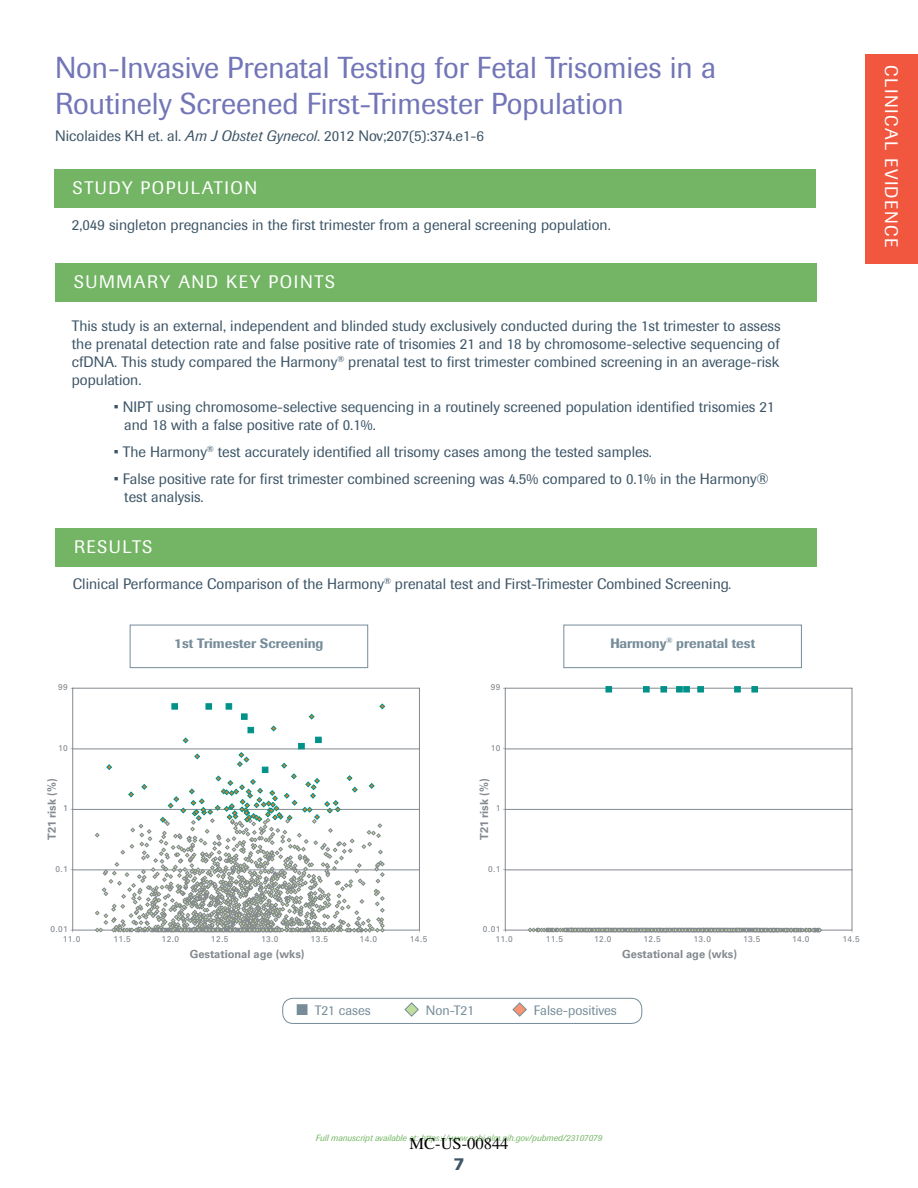
<style>
.page{position:relative;width:918px;height:1188px;background:#fff}
.page>*{position:absolute;margin:0;border:0;box-sizing:border-box;transform-origin:0 0}
.t1{font:30px/36px "Imago";color:#7275b7}
.t2{font:18px "Imago";letter-spacing:.09em;color:#fff}
.t3{font:500 18px "Imago";color:#3d5567}
.t4{font:16.5px "Free Serif";color:#000}
.t5{font:15px/18px "Imago";color:#3d5567}
.t6{font:500 13.5px "Imago";color:#768d99}
.t7{font:13.5px "Imago";color:#768d99}
.t8{font:700 11.1px "Univers";letter-spacing:-.005em;color:#83898f}
.t9{font:italic 9px "Imago";color:#73b564}
.t10{font:8.4px "Univers";letter-spacing:.045em;color:#83898f}
.t11{font:8.4px "Univers";color:#72808a}
.s1{font-style:italic}
</style>
<div class="page">
<div style="left:865px;top:54px;width:53px;height:210px;background:#f1563f"></div>
<div style="left:54px;top:169px;width:761px;height:39px;background:#73b564"></div>
<div style="left:55px;top:263px;width:761px;height:39px;background:#73b564"></div>
<div style="left:55px;top:528px;width:761px;height:38px;background:#73b564"></div>
<div style="left:72px;top:688px;width:348px;height:242px;border:1px solid #83898f"></div>
<div style="left:73px;top:869px;width:347px;height:1px;border:1px solid #83898f"></div>
<div style="left:73px;top:809px;width:347px;height:1px;border:1px solid #83898f"></div>
<div style="left:73px;top:748px;width:347px;height:1px;border:1px solid #83898f"></div>
<svg style="left:309px;top:714px;width:5px;height:5px"></svg>
<svg style="left:380px;top:704px;width:5px;height:5px"></svg>
<svg style="left:206px;top:704px;width:6px;height:5px"></svg>
<svg style="left:172px;top:704px;width:6px;height:5px"></svg>
<svg style="left:226px;top:704px;width:6px;height:5px"></svg>
<svg style="left:241px;top:714px;width:6px;height:5px"></svg>
<svg style="left:95px;top:726px;width:289px;height:206px"></svg>
<div style="left:505px;top:869px;width:347px;height:1px;border:1px solid #83898f"></div>
<div style="left:505px;top:809px;width:347px;height:1px;border:1px solid #83898f"></div>
<div style="left:505px;top:748px;width:347px;height:1px;border:1px solid #83898f"></div>
<svg style="left:528px;top:928px;width:294px;height:4px"></svg>
<svg style="left:606px;top:687px;width:6px;height:5px"></svg>
<svg style="left:643px;top:687px;width:6px;height:5px"></svg>
<svg style="left:661px;top:687px;width:6px;height:5px"></svg>
<svg style="left:677px;top:687px;width:12px;height:5px"></svg>
<svg style="left:698px;top:687px;width:6px;height:5px"></svg>
<svg style="left:735px;top:687px;width:5px;height:5px"></svg>
<svg style="left:752px;top:687px;width:6px;height:5px"></svg>
<div style="left:130px;top:625px;width:238px;height:43px;border:1px solid #768d99"></div>
<div style="left:563px;top:625px;width:239px;height:43px;border:1px solid #768d99"></div>
<div style="left:297px;top:1004px;width:11px;height:11px;background:#768d99"></div>
<svg style="left:404px;top:1002px;width:15px;height:15px"></svg>
<svg style="left:512px;top:1002px;width:15px;height:15px"></svg>
<div style="left:282px;top:998px;width:360px;height:26px;border:1px solid #768d99;border-radius:11px"></div>
<h1 class="t1" style="left:55px;top:49px;width:662px">Non-Invasive Prenatal Testing for Fetal Trisomies in a<br>Routinely Screened First-Trimester Population</h1>
<p class="t5" style="left:55px;top:127px;width:430px">Nicolaides KH et. al. <span class="s1">Am J Obstet Gynecol</span>. 2012 Nov;207(5):374.e1-6</p>
<p class="t2" style="left:73px;top:176px;width:186px">STUDY POPULATION</p>
<p class="t5" style="left:72px;top:216px;width:540px">2,049 singleton pregnancies in the first trimester from a general screening population.</p>
<p class="t2" style="left:74px;top:270px;width:262px">SUMMARY AND KEY POINTS</p>
<p class="t5" style="left:72px;top:316px;width:710px;text-align:justify">This study is an external, independent and blinded study exclusively conducted during the 1st trimester to assess the prenatal detection rate and false positive rate of trisomies 21 and 18 by chromosome-selective sequencing of cfDNA. This study compared the Harmony<sup>®</sup> prenatal test to first trimester combined screening in an average-risk population.</p>
<p class="t5" style="left:124px;top:397px;width:652px;text-indent:-10px">• NIPT using chromosome-selective sequencing in a routinely screened population identified trisomies 21 and 18 with a false positive rate of 0.1%.</p>
<p class="t5" style="left:114px;top:442px;width:540px">• The Harmony<sup>®</sup> test accurately identified all trisomy cases among the tested samples.</p>
<p class="t5" style="left:124px;top:469px;width:646px;text-indent:-10px">• False positive rate for first trimester combined screening was 4.5% compared to 0.1% in the Harmony® test analysis.</p>
<p class="t2" style="left:74px;top:535px;width:80px">RESULTS</p>
<p class="t5" style="left:73px;top:575px;width:660px">Clinical Performance Comparison of the Harmony<sup>®</sup> prenatal test and First-Trimester Combined Screening.</p>
<p class="t6" style="left:174px;top:634px;width:151px">1st Trimester Screening</p>
<p class="t6" style="left:610px;top:634px;width:147px">Harmony<sup>®</sup> prenatal test</p>
<p class="t10" style="left:58px;top:683px;width:11px">99</p>
<p class="t10" style="left:491px;top:683px;width:11px">99</p>
<p class="t10" style="left:58px;top:743px;width:11px">10</p>
<p class="t10" style="left:491px;top:743px;width:11px">10</p>
<p class="t8" style="left:45px;top:840px;width:63px;rotate:-90deg">T21 risk (%)</p>
<p class="t11" style="left:63px;top:803px;width:6px">1</p>
<p class="t8" style="left:478px;top:840px;width:63px;rotate:-90deg">T21 risk (%)</p>
<p class="t10" style="left:496px;top:803px;width:6px">1</p>
<p class="t10" style="left:55px;top:864px;width:14px">0.1</p>
<p class="t10" style="left:488px;top:864px;width:14px">0.1</p>
<p class="t10" style="left:50px;top:924px;width:19px">0.01</p>
<p class="t10" style="left:483px;top:924px;width:19px">0.01</p>
<p class="t10" style="left:63px;top:935px;width:19px">11.0</p>
<p class="t10" style="left:113px;top:935px;width:19px">11.5</p>
<p class="t10" style="left:162px;top:935px;width:19px">12.0</p>
<p class="t10" style="left:211px;top:935px;width:19px">12.5</p>
<p class="t10" style="left:261px;top:935px;width:19px">13.0</p>
<p class="t10" style="left:311px;top:935px;width:19px">13.5</p>
<p class="t10" style="left:360px;top:935px;width:19px">14.0</p>
<p class="t10" style="left:410px;top:935px;width:19px">14.5</p>
<p class="t8" style="left:190px;top:948px;width:116px">Gestational age (wks)</p>
<p class="t10" style="left:495px;top:935px;width:19px">11.0</p>
<p class="t10" style="left:546px;top:935px;width:19px">11.5</p>
<p class="t10" style="left:594px;top:935px;width:19px">12.0</p>
<p class="t10" style="left:644px;top:935px;width:19px">12.5</p>
<p class="t10" style="left:694px;top:935px;width:19px">13.0</p>
<p class="t10" style="left:743px;top:935px;width:19px">13.5</p>
<p class="t10" style="left:792px;top:935px;width:19px">14.0</p>
<p class="t10" style="left:843px;top:935px;width:19px">14.5</p>
<p class="t8" style="left:622px;top:948px;width:116px">Gestational age (wks)</p>
<p class="t7" style="left:315px;top:1002px;width:57px">T21 cases</p>
<p class="t7" style="left:426px;top:1002px;width:50px">Non-T21</p>
<p class="t7" style="left:534px;top:1002px;width:84px">False-positives</p>
<p class="t2" style="left:903px;top:65px;width:184px;rotate:90deg">CLINICAL EVIDENCE</p>
<p class="t9" style="left:316px;top:1132px;width:288px">Full manuscript available at: https://www.ncbi.nlm.nih.gov/pubmed/23107079</p>
<p class="t4" style="left:410px;top:1136px;width:100px">MC-US-00844</p>
<p class="t3" style="left:454px;top:1152px;width:12px">7</p>
</div>
